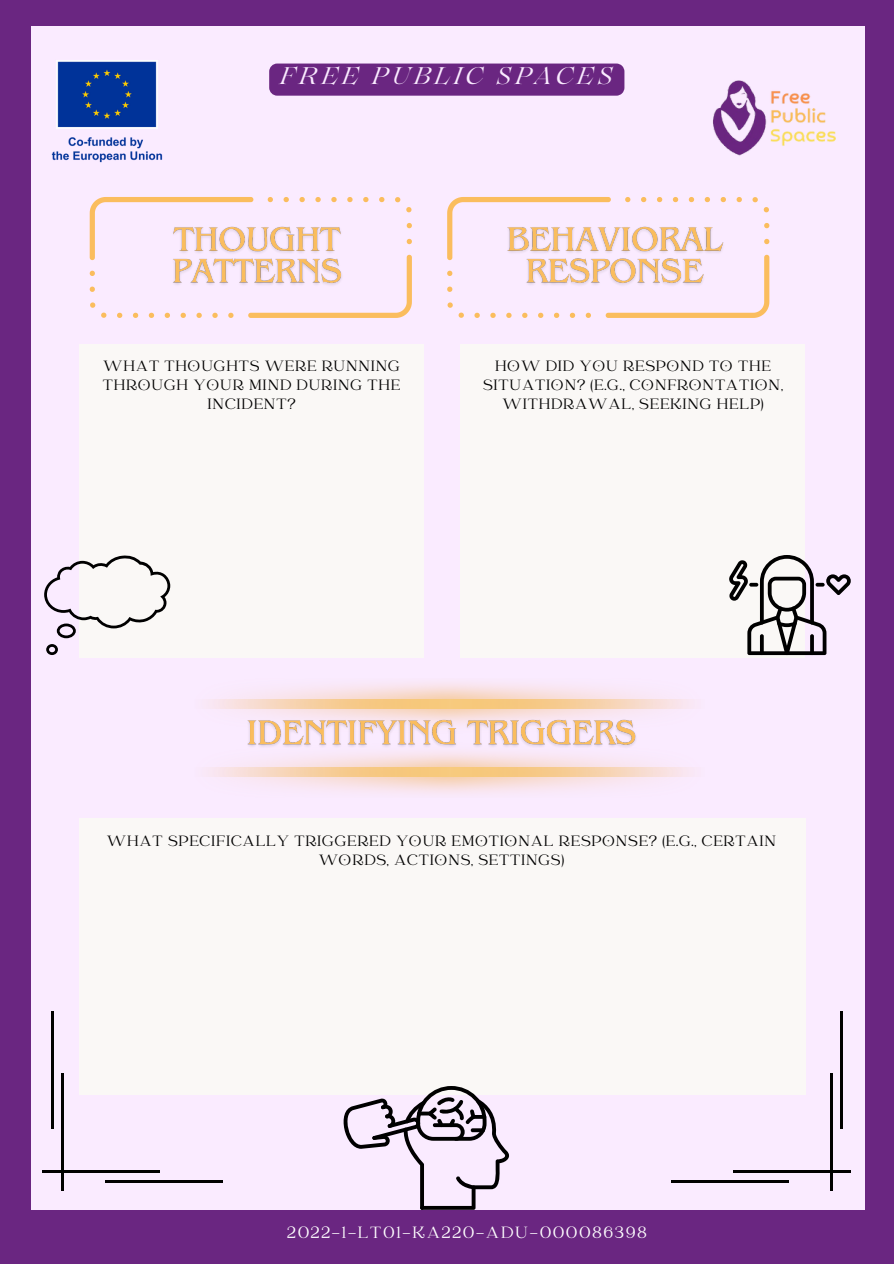
<style>
.page{position:relative;width:894px;height:1264px;background:#fff}
.page>*{position:absolute;margin:0;border:0;box-sizing:border-box;transform-origin:0 0}
.t1{font:italic 24px "Lovelace";letter-spacing:.15em;color:#faebff}
.t2{font:18px "Catchy Mager";letter-spacing:.1em;color:#fff}
.t3{font:16.5px/19.2px "Catchy Mager";letter-spacing:.05em;color:#000;text-align:center}
</style>
<div class="page">
<div style="left:0;top:0;width:893px;height:1263px;background:#6a2681"></div>
<div style="left:31px;top:26px;width:833px;height:1184px;background:#faebff"></div>
<img style="left:51px;top:60px;width:112px;height:103px">
<img style="left:713px;top:26px;width:152px;height:182px">
<div style="left:79px;top:818px;width:726px;height:277px;background:#faf8f6"></div>
<div style="left:79px;top:344px;width:344px;height:313px;background:#faf8f6"></div>
<div style="left:460px;top:344px;width:344px;height:313px;background:#faf8f6"></div>
<svg style="left:90px;top:197px;width:322px;height:121px"></svg>
<img style="left:167px;top:221px;width:181px;height:73px">
<svg style="left:447px;top:197px;width:322px;height:121px"></svg>
<img style="left:501px;top:222px;width:229px;height:72px">
<svg style="left:198px;top:699px;width:503px;height:9px"></svg>
<svg style="left:198px;top:767px;width:503px;height:10px"></svg>
<svg style="left:729px;top:555px;width:122px;height:100px"></svg>
<svg style="left:44px;top:555px;width:126px;height:100px"></svg>
<svg style="left:343px;top:1086px;width:166px;height:123px"></svg>
<hr style="left:51px;top:1011px;width:3px;height:118px;background:#000">
<hr style="left:105px;top:1179px;width:117px;height:3px;background:#000">
<hr style="left:61px;top:1073px;width:3px;height:118px;background:#000">
<hr style="left:42px;top:1169px;width:118px;height:3px;background:#000">
<div style="left:269px;top:64px;width:355px;height:32px;background:#6a2681"></div>
<img style="left:241px;top:714px;width:401px;height:41px">
<hr style="left:839px;top:1011px;width:3px;height:118px;background:#000">
<hr style="left:671px;top:1179px;width:117px;height:3px;background:#000">
<hr style="left:829px;top:1073px;width:3px;height:118px;background:#000">
<hr style="left:733px;top:1169px;width:118px;height:3px;background:#000">
<p class="t1" style="left:280px;top:67px;width:334px">FREE PUBLIC SPACES</p>
<p class="t3" style="left:103px;top:357px;width:299px">WHAT THOUGHTS WERE RUNNING<br>THROUGH YOUR MIND DURING THE<br>INCIDENT?</p>
<p class="t3" style="left:483px;top:357px;width:301px">HOW DID YOU RESPOND TO THE<br>SITUATION? (E.G., CONFRONTATION,<br>WITHDRAWAL, SEEKING HELP)</p>
<p class="t3" style="left:107px;top:832px;width:670px">WHAT SPECIFICALLY TRIGGERED YOUR EMOTIONAL RESPONSE? (E.G., CERTAIN<br>WORDS, ACTIONS, SETTINGS)</p>
<p class="t2" style="left:287px;top:1223px;width:361px">2022-1-LT01-KA220-ADU-000086398</p>
</div>
